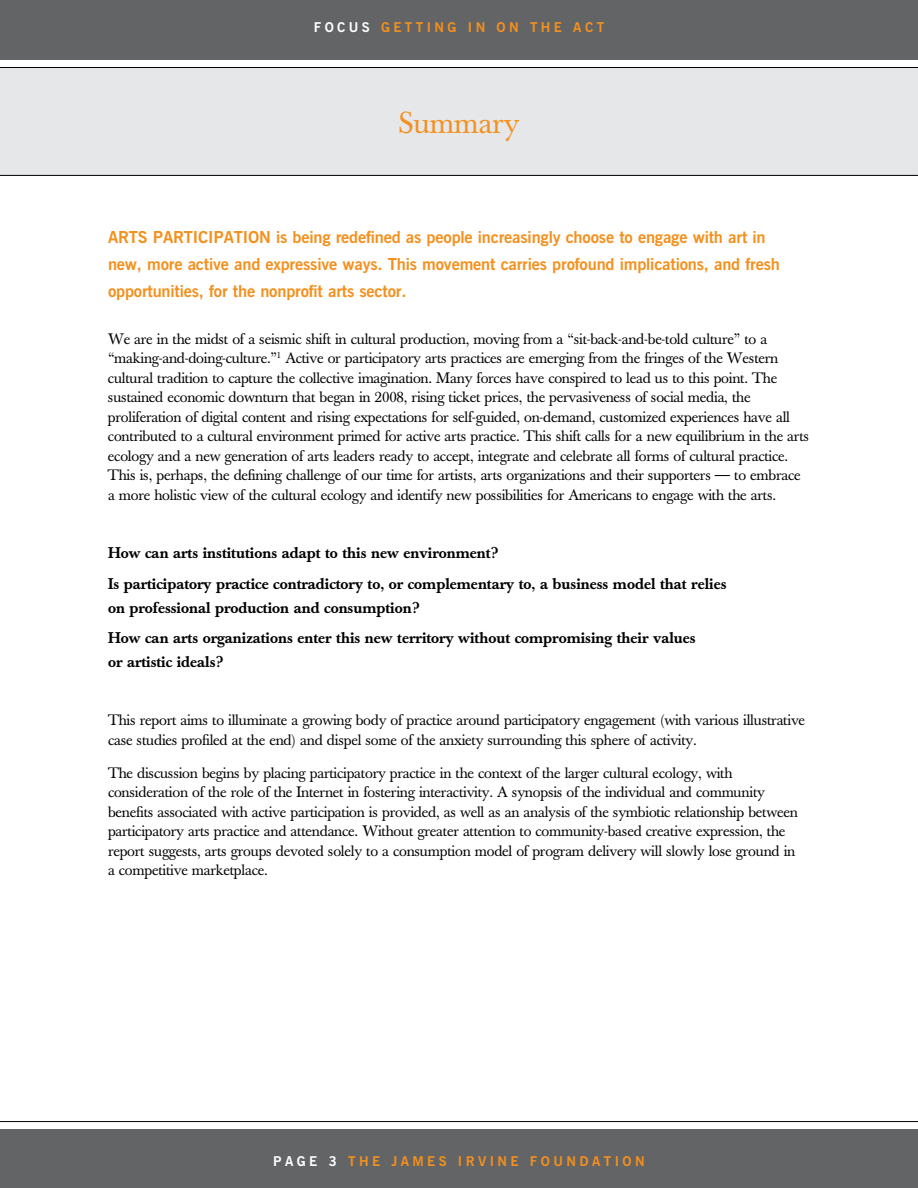
<style>
.page{position:relative;width:918px;height:1188px;background:#fff}
.page>*{position:absolute;margin:0;border:0;box-sizing:border-box;transform-origin:0 0}
.t1{font:30px "Baskerville";color:#f4901d}
.t2{font:700 16.5px/27px "News Gothic BT";letter-spacing:-.01em;color:#f4901d}
.t3{font:500 15.3px/30.8px "Baskerville";color:#000}
.t4{font:15px/19.5px "Baskerville";letter-spacing:-.015em;color:#000}
.t5{font:700 13.5px "News Gothic BT";letter-spacing:.25em;color:#f4901d}
.s1{color:#fff}
.s2{font-family:"New Baskerville Std";font-size:15.3px}
</style>
<div class="page">
<div style="left:0;top:68px;width:918px;height:107px;background:#e6e7e8"></div>
<hr style="left:0;top:175px;width:918px;height:1px;background:#000">
<hr style="left:0;top:67px;width:918px;height:1px;background:#000">
<div style="left:0;top:0;width:918px;height:59px;background:#636466"></div>
<div style="left:0;top:1130px;width:918px;height:58px;background:#636466"></div>
<hr style="left:0;top:1121px;width:918px;height:1px;background:#000">
<p class="t5" style="left:314px;top:19px;width:292px"><span class="s1">focus</span> Getting I n On the Act</p>
<h1 class="t1" style="left:399px;top:105px;width:122px">Summary</h1>
<p class="t2" style="left:108px;top:223px;width:674px">Arts participation is being redefined as people increasingly choose to engage with art in new, more active and expressive ways. This movement carries profound implications, and fresh opportunities, for the nonprofit arts sector.</p>
<p class="t4" style="left:108px;top:329px;width:703px">We are in the midst of a seismic shift in cultural production, moving from a “sit-back-and-be-told culture” to a “making-and-doing-culture.”<sup>1</sup> Active or participatory arts practices are emerging from the fringes of the Western cultural tradition to capture the collective imagination. Many forces have conspired to lead us to this point. The sustained economic downturn that began in 2008, rising ticket prices, the pervasiveness of social media, the proliferation of digital content and rising expectations for self-guided, on-demand, customized experiences have all contributed to a cultural environment primed for active arts practice. This shift calls for a new equilibrium in the arts ecology and a new generation of arts leaders ready to accept, integrate and celebrate all forms of cultural practice.<br>This is, perhaps, the defining challenge of our time for artists, arts organizations and their supporters <span class="s2">—</span> to embrace a more holistic view of the cultural ecology and identify new possibilities for Americans to engage with the arts.</p>
<p class="t3" style="left:108px;top:538px;width:620px">How can arts institutions adapt to this new environment?<br>Is participatory practice contradictory to, or complementary to, a business model that relies</p>
<p class="t3" style="left:108px;top:593px;width:589px">on professional production and consumption?<br>How can arts organizations enter this new territory without compromising their values</p>
<p class="t3" style="left:108px;top:647px;width:117px">or artistic ideals?</p>
<p class="t4" style="left:108px;top:711px;width:699px">This report aims to illuminate a growing body of practice around participatory engagement (with various illustrative case studies profiled at the end) and dispel some of the anxiety surrounding this sphere of activity.</p>
<p class="t4" style="left:108px;top:763px;width:691px">The discussion begins by placing participatory practice in the context of the larger cultural ecology, with consideration of the role of the Internet in fostering interactivity. A synopsis of the individual and community benefits associated with active participation is provided, as well as an analysis of the symbiotic relationship between participatory arts practice and attendance. Without greater attention to community-based creative expression, the report suggests, arts groups devoted solely to a consumption model of program delivery will slowly lose ground in a competitive marketplace.</p>
<p class="t5" style="left:273px;top:1153px;width:373px"><span class="s1">page 3</span> the james irvine foundation</p>
</div>
